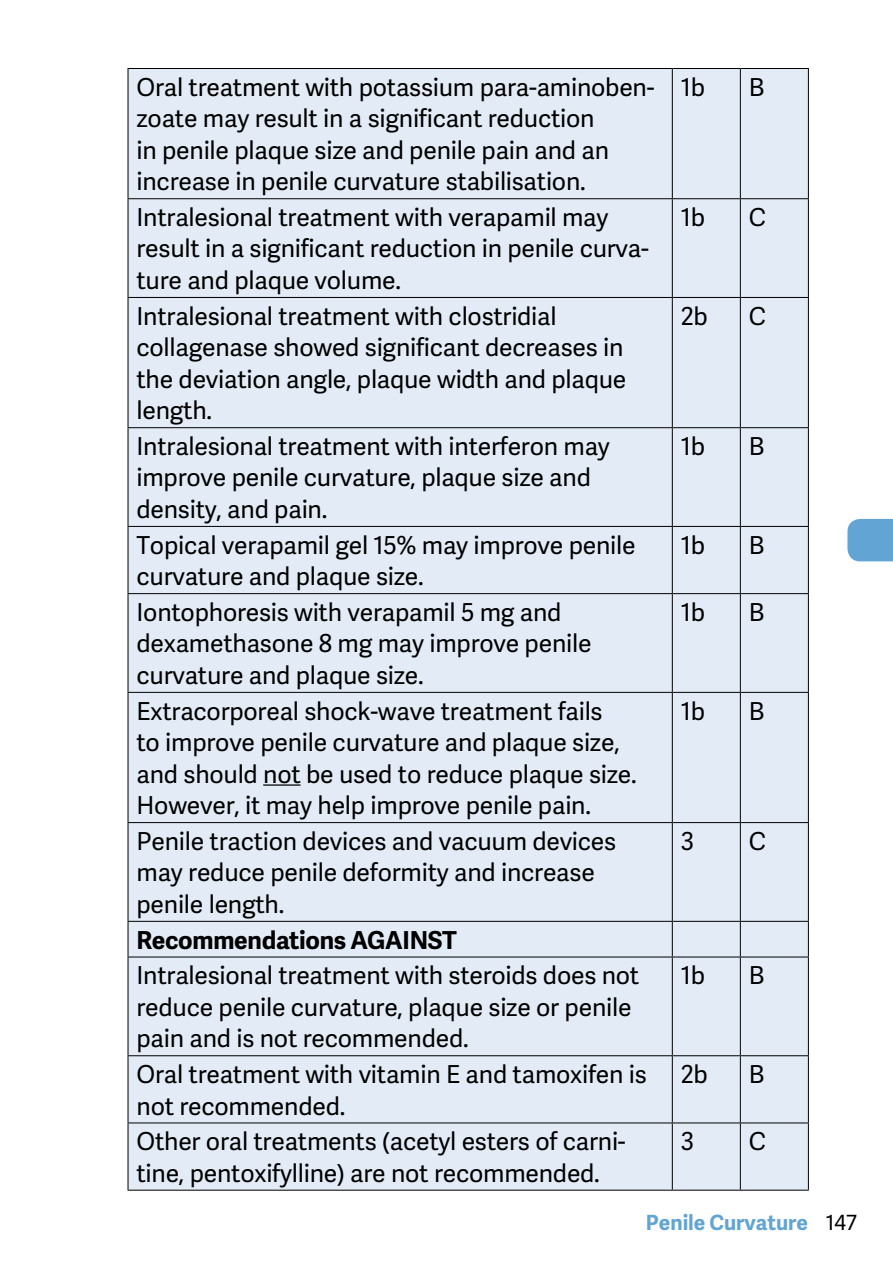
<style>
.page{position:relative;width:893px;height:1276px;background:#fff}
.page>*{position:absolute;margin:0;border:0;box-sizing:border-box;transform-origin:0 0}
.t1{font:24.6px/31.5px "Adelle Sans";letter-spacing:-.01em;color:#000}
.t2{font:700 24.6px "Adelle Sans";letter-spacing:-.01em;color:#000}
.t3{font:700 21px "Adelle Sans";color:#62a4d3}
.s1{font-weight:400;color:#000}
</style>
<div class="page">
<div style="left:847px;top:519px;width:46px;height:42px;background:#62a4d3"></div>
<div style="left:129px;top:69px;width:679px;height:1120px;background:#e3ecf6"></div>
<hr style="left:128px;top:68px;width:544px;height:1px;background:#000">
<hr style="left:127px;top:69px;width:2px;height:129px;background:#000">
<hr style="left:672px;top:68px;width:68px;height:1px;background:#000">
<hr style="left:672px;top:69px;width:1px;height:129px;background:#000">
<hr style="left:740px;top:68px;width:69px;height:1px;background:#000">
<hr style="left:740px;top:69px;width:1px;height:129px;background:#000">
<hr style="left:808px;top:69px;width:1px;height:129px;background:#000">
<hr style="left:128px;top:198px;width:544px;height:1px;background:#000">
<hr style="left:127px;top:199px;width:2px;height:98px;background:#000">
<hr style="left:672px;top:198px;width:68px;height:1px;background:#000">
<hr style="left:672px;top:199px;width:1px;height:98px;background:#000">
<hr style="left:740px;top:198px;width:69px;height:1px;background:#000">
<hr style="left:740px;top:199px;width:1px;height:98px;background:#000">
<hr style="left:808px;top:199px;width:1px;height:98px;background:#000">
<hr style="left:128px;top:297px;width:544px;height:1px;background:#000">
<hr style="left:127px;top:298px;width:2px;height:129px;background:#000">
<hr style="left:672px;top:297px;width:68px;height:1px;background:#000">
<hr style="left:672px;top:298px;width:1px;height:129px;background:#000">
<hr style="left:740px;top:297px;width:69px;height:1px;background:#000">
<hr style="left:740px;top:298px;width:1px;height:129px;background:#000">
<hr style="left:808px;top:298px;width:1px;height:129px;background:#000">
<hr style="left:128px;top:427px;width:544px;height:1px;background:#000">
<hr style="left:127px;top:428px;width:2px;height:98px;background:#000">
<hr style="left:672px;top:427px;width:68px;height:1px;background:#000">
<hr style="left:672px;top:428px;width:1px;height:98px;background:#000">
<hr style="left:740px;top:427px;width:69px;height:1px;background:#000">
<hr style="left:740px;top:428px;width:1px;height:98px;background:#000">
<hr style="left:808px;top:428px;width:1px;height:98px;background:#000">
<hr style="left:128px;top:526px;width:544px;height:1px;background:#000">
<hr style="left:127px;top:527px;width:2px;height:66px;background:#000">
<hr style="left:672px;top:526px;width:68px;height:1px;background:#000">
<hr style="left:672px;top:527px;width:1px;height:66px;background:#000">
<hr style="left:740px;top:526px;width:69px;height:1px;background:#000">
<hr style="left:740px;top:527px;width:1px;height:66px;background:#000">
<hr style="left:808px;top:527px;width:1px;height:66px;background:#000">
<hr style="left:128px;top:593px;width:544px;height:1px;background:#000">
<hr style="left:127px;top:594px;width:2px;height:98px;background:#000">
<hr style="left:672px;top:593px;width:68px;height:1px;background:#000">
<hr style="left:672px;top:594px;width:1px;height:98px;background:#000">
<hr style="left:740px;top:593px;width:69px;height:1px;background:#000">
<hr style="left:740px;top:594px;width:1px;height:98px;background:#000">
<hr style="left:808px;top:594px;width:1px;height:98px;background:#000">
<hr style="left:128px;top:692px;width:544px;height:1px;background:#000">
<hr style="left:127px;top:693px;width:2px;height:129px;background:#000">
<hr style="left:672px;top:692px;width:68px;height:1px;background:#000">
<hr style="left:672px;top:693px;width:1px;height:129px;background:#000">
<hr style="left:740px;top:692px;width:69px;height:1px;background:#000">
<hr style="left:740px;top:693px;width:1px;height:129px;background:#000">
<hr style="left:808px;top:693px;width:1px;height:129px;background:#000">
<hr style="left:128px;top:822px;width:544px;height:1px;background:#000">
<hr style="left:127px;top:823px;width:2px;height:98px;background:#000">
<hr style="left:672px;top:822px;width:68px;height:1px;background:#000">
<hr style="left:672px;top:823px;width:1px;height:98px;background:#000">
<hr style="left:740px;top:822px;width:69px;height:1px;background:#000">
<hr style="left:740px;top:823px;width:1px;height:98px;background:#000">
<hr style="left:808px;top:823px;width:1px;height:98px;background:#000">
<hr style="left:128px;top:921px;width:544px;height:1px;background:#000">
<hr style="left:127px;top:921px;width:2px;height:35px;background:#000">
<hr style="left:672px;top:921px;width:68px;height:1px;background:#000">
<hr style="left:672px;top:921px;width:1px;height:35px;background:#000">
<hr style="left:740px;top:921px;width:69px;height:1px;background:#000">
<hr style="left:740px;top:921px;width:1px;height:35px;background:#000">
<hr style="left:808px;top:921px;width:1px;height:35px;background:#000">
<hr style="left:128px;top:956px;width:544px;height:1px;background:#000">
<hr style="left:127px;top:957px;width:2px;height:98px;background:#000">
<hr style="left:672px;top:956px;width:68px;height:1px;background:#000">
<hr style="left:672px;top:957px;width:1px;height:98px;background:#000">
<hr style="left:740px;top:956px;width:69px;height:1px;background:#000">
<hr style="left:740px;top:957px;width:1px;height:98px;background:#000">
<hr style="left:808px;top:957px;width:1px;height:98px;background:#000">
<hr style="left:128px;top:1055px;width:544px;height:1px;background:#000">
<hr style="left:127px;top:1056px;width:2px;height:66px;background:#000">
<hr style="left:672px;top:1055px;width:68px;height:1px;background:#000">
<hr style="left:672px;top:1056px;width:1px;height:66px;background:#000">
<hr style="left:740px;top:1055px;width:69px;height:1px;background:#000">
<hr style="left:740px;top:1056px;width:1px;height:66px;background:#000">
<hr style="left:808px;top:1056px;width:1px;height:66px;background:#000">
<hr style="left:128px;top:1122px;width:544px;height:1px;background:#000">
<hr style="left:127px;top:1123px;width:2px;height:66px;background:#000">
<hr style="left:672px;top:1122px;width:68px;height:1px;background:#000">
<hr style="left:672px;top:1123px;width:1px;height:66px;background:#000">
<hr style="left:740px;top:1122px;width:69px;height:1px;background:#000">
<hr style="left:740px;top:1123px;width:1px;height:66px;background:#000">
<hr style="left:808px;top:1123px;width:1px;height:66px;background:#000">
<hr style="left:128px;top:1189px;width:544px;height:1px;background:#000">
<hr style="left:672px;top:1189px;width:68px;height:1px;background:#000">
<hr style="left:740px;top:1189px;width:69px;height:1px;background:#000">
<hr style="left:263px;top:784px;width:38px;height:1px;background:#000">
<p class="t1" style="left:137px;top:70px;width:520px">Oral treatment with potassium para-aminoben&shy;zoate may result in a significant reduction<br>in penile plaque size and penile pain and an increase in penile curvature stabilisation.</p>
<p class="t1" style="left:681px;top:70px;width:26px">1b</p>
<p class="t1" style="left:749px;top:70px;width:17px">B</p>
<p class="t1" style="left:137px;top:201px;width:514px">Intralesional treatment with verapamil may result in a significant reduction in penile curva&shy;ture and plaque volume.</p>
<p class="t1" style="left:681px;top:201px;width:26px">1b</p>
<p class="t1" style="left:749px;top:201px;width:19px">C</p>
<p class="t1" style="left:137px;top:299px;width:491px">Intralesional treatment with clostridial collagenase showed significant decreases in the deviation angle, plaque width and plaque length.</p>
<p class="t1" style="left:681px;top:299px;width:29px">2b</p>
<p class="t1" style="left:749px;top:299px;width:19px">C</p>
<p class="t1" style="left:137px;top:430px;width:475px">Intralesional treatment with interferon may improve penile curvature, plaque size and density, and pain.</p>
<p class="t1" style="left:681px;top:430px;width:26px">1b</p>
<p class="t1" style="left:749px;top:430px;width:17px">B</p>
<p class="t1" style="left:137px;top:528px;width:501px">Topical verapamil gel 15% may improve penile curvature and plaque size.</p>
<p class="t1" style="left:681px;top:528px;width:26px">1b</p>
<p class="t1" style="left:749px;top:528px;width:17px">B</p>
<p class="t1" style="left:137px;top:595px;width:456px">Iontophoresis with verapamil 5 mg and dexamethasone 8 mg may improve penile curvature and plaque size.</p>
<p class="t1" style="left:681px;top:595px;width:26px">1b</p>
<p class="t1" style="left:749px;top:595px;width:17px">B</p>
<p class="t1" style="left:137px;top:694px;width:502px">Extracorporeal shock-wave treatment fails<br>to improve penile curvature and plaque size, and should not be used to reduce plaque size.<br>However, it may help improve penile pain.</p>
<p class="t1" style="left:681px;top:694px;width:26px">1b</p>
<p class="t1" style="left:749px;top:694px;width:17px">B</p>
<p class="t1" style="left:137px;top:824px;width:481px">Penile traction devices and vacuum devices may reduce penile deformity and increase penile length.</p>
<p class="t1" style="left:681px;top:824px;width:15px">3</p>
<p class="t1" style="left:749px;top:824px;width:19px">C</p>
<p class="t2" style="left:137px;top:921px;width:322px">Recommendations AGAINST</p>
<p class="t1" style="left:137px;top:959px;width:504px">Intralesional treatment with steroids does not reduce penile curvature, plaque size or penile pain and is not recommended.</p>
<p class="t1" style="left:681px;top:959px;width:26px">1b</p>
<p class="t1" style="left:749px;top:959px;width:17px">B</p>
<p class="t1" style="left:137px;top:1057px;width:512px">Oral treatment with vitamin E and tamoxifen is not recommended.</p>
<p class="t1" style="left:681px;top:1057px;width:29px">2b</p>
<p class="t1" style="left:749px;top:1057px;width:17px">B</p>
<p class="t1" style="left:137px;top:1125px;width:491px">Other oral treatments (acetyl esters of carni&shy;tine, pentoxifylline) are not recommended.</p>
<p class="t1" style="left:681px;top:1125px;width:15px">3</p>
<p class="t1" style="left:749px;top:1125px;width:19px">C</p>
<p class="t3" style="left:646px;top:1207px;width:212px">Penile Curvature <span class="s1">147</span></p>
</div>
